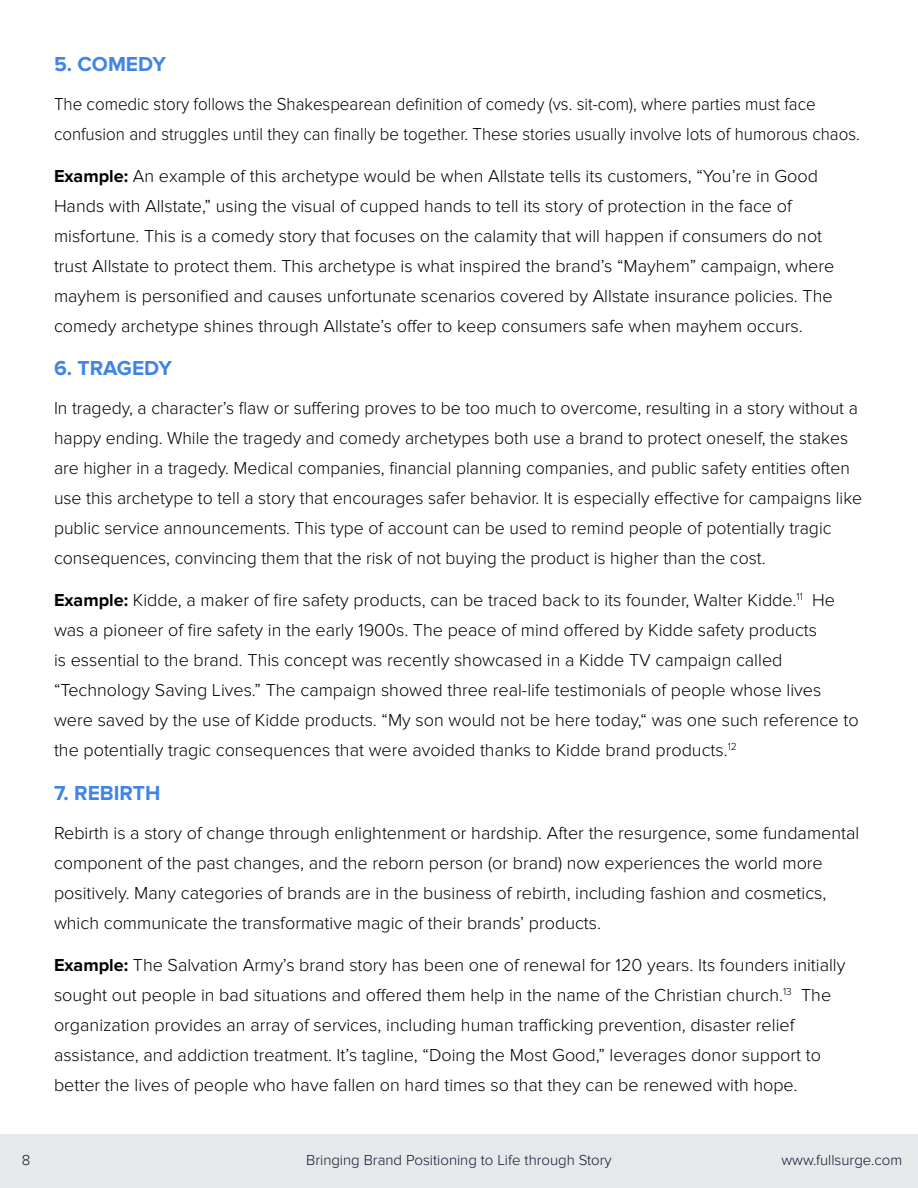
<style>
.page{position:relative;width:918px;height:1188px;background:#fff}
.page>*{position:absolute;margin:0;border:0;box-sizing:border-box;transform-origin:0 0}
.t1{font:700 21px "Proxima Nova";color:#4085e6}
.t2{font:300 18px/30px "Proxima Nova";color:#000}
.t3{font:300 18px/30px "Proxima Nova";color:#000;scale:.94 1}
.t4{font:300 15px "Proxima Nova";color:#0a1b32}
.s1{font-weight:700}
</style>
<div class="page">
<div style="left:0;top:1134px;width:918px;height:54px;background:#e6e8ea"></div>
<p class="t1" style="left:54px;top:52px;width:113px">5. COMEDY</p>
<p class="t3" style="left:54px;top:89px;width:859px">The comedic story follows the Shakespearean definition of comedy (vs. sit-com), where parties must face confusion and struggles until they can finally be together. These stories usually involve lots of humorous chaos.</p>
<p class="t2" style="left:54px;top:161px;width:782px"><span class="s1">Example:</span> An example of this archetype would be when Allstate tells its customers, “You’re in Good Hands with Allstate,” using the visual of cupped hands to tell its story of protection in the face of misfortune. This is a comedy story that focuses on the calamity that will happen if consumers do not trust Allstate to protect them. This archetype is what inspired the brand’s “Mayhem” campaign, where mayhem is personified and causes unfortunate scenarios covered by Allstate insurance policies. The comedy archetype shines through Allstate’s offer to keep consumers safe when mayhem occurs.</p>
<p class="t1" style="left:54px;top:356px;width:120px">6. TRAGEDY</p>
<p class="t2" style="left:54px;top:393px;width:810px">In tragedy, a character’s flaw or suffering proves to be too much to overcome, resulting in a story without a happy ending. While the tragedy and comedy archetypes both use a brand to protect oneself, the stakes are higher in a tragedy. Medical companies, financial planning companies, and public safety entities often use this archetype to tell a story that encourages safer behavior. It is especially effective for campaigns like public service announcements. This type of account can be used to remind people of potentially tragic consequences, convincing them that the risk of not buying the product is higher than the cost.</p>
<p class="t2" style="left:54px;top:585px;width:806px"><span class="s1">Example:</span> Kidde, a maker of fire safety products, can be traced back to its founder, Walter Kidde.<sup>11</sup> He was a pioneer of fire safety in the early 1900s. The peace of mind offered by Kidde safety products<br>is essential to the brand. This concept was recently showcased in a Kidde TV campaign called “Technology Saving Lives.” The campaign showed three real-life testimonials of people whose lives were saved by the use of Kidde products. “My son would not be here today,“ was one such reference to the potentially tragic consequences that were avoided thanks to Kidde brand products.<sup>12</sup></p>
<p class="t1" style="left:54px;top:781px;width:108px">7. REBIRTH</p>
<p class="t2" style="left:54px;top:818px;width:807px">Rebirth is a story of change through enlightenment or hardship. After the resurgence, some fundamental component of the past changes, and the reborn person (or brand) now experiences the world more positively. Many categories of brands are in the business of rebirth, including fashion and cosmetics, which communicate the transformative magic of their brands’ products.</p>
<p class="t2" style="left:54px;top:950px;width:793px"><span class="s1">Example:</span> The Salvation Army’s brand story has been one of renewal for 120 years. Its founders initially sought out people in bad situations and offered them help in the name of the Christian church.<sup>13</sup> The organization provides an array of services, including human trafficking prevention, disaster relief assistance, and addiction treatment. It’s tagline, “Doing the Most Good,” leverages donor support to better the lives of people who have fallen on hard times so that they can be renewed with hope.</p>
<p class="t4" style="left:22px;top:1151px;width:10px">8</p>
<p class="t4" style="left:306px;top:1151px;width:307px">Bringing Brand Positioning to Life through Story</p>
<p class="t4" style="left:782px;top:1151px;width:122px">www.fullsurge.com</p>
</div>
